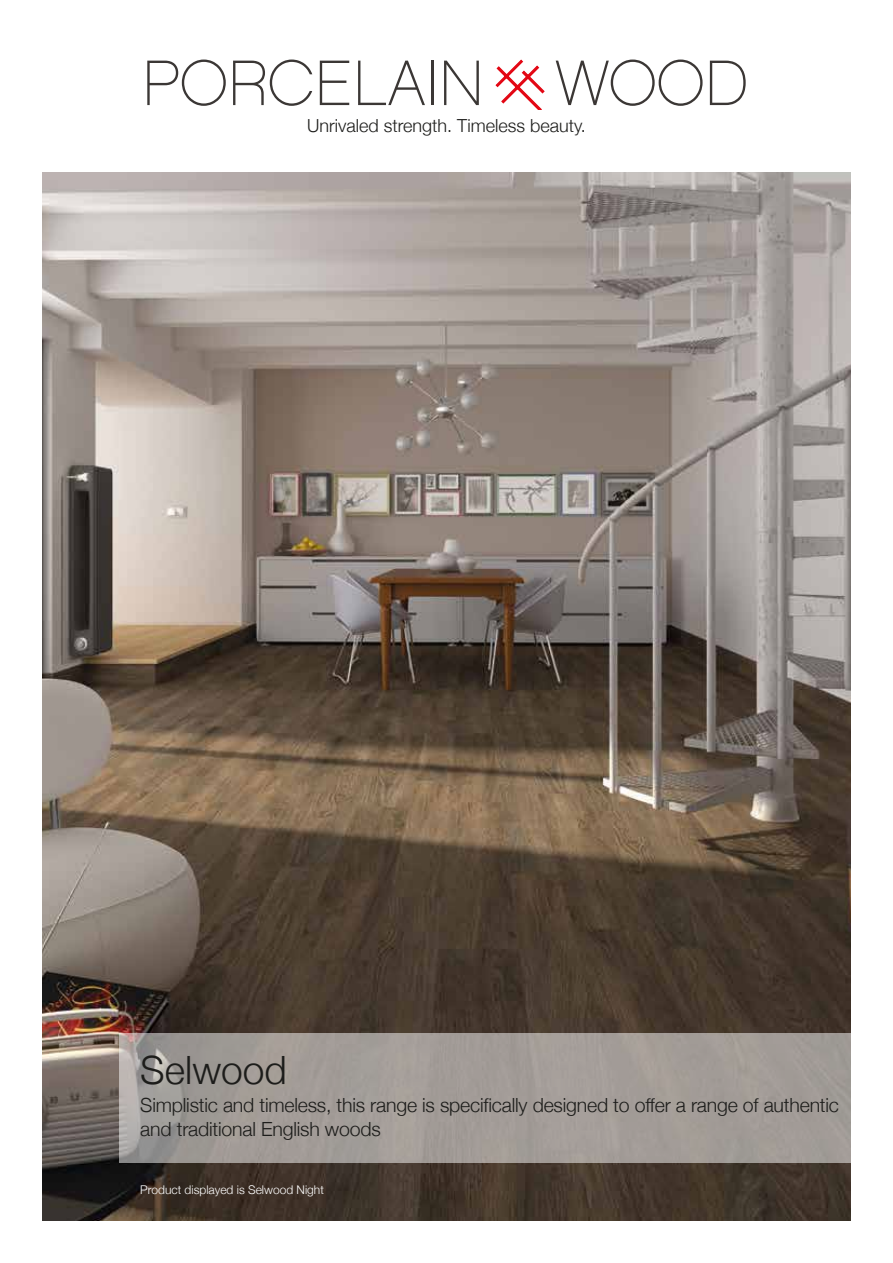
<style>
.page{position:relative;width:893px;height:1263px;background:#fff}
.page>*{position:absolute;margin:0;border:0;box-sizing:border-box;transform-origin:0 0}
.t1{font:300 39px "Helvetica Neue";color:#1d1d1b}
.t2{font:300 19.5px/24px "Helvetica Neue";letter-spacing:-.01em;color:#1d1d1b}
.t3{font:300 18px "Helvetica Neue";color:#1d1d1b}
.t4{font:300 12px "Helvetica Neue";color:#fff}
</style>
<div class="page">
<svg style="left:147px;top:60px;width:79px;height:46px"></svg>
<svg style="left:233px;top:60px;width:79px;height:46px"></svg>
<svg style="left:320px;top:61px;width:29px;height:44px"></svg>
<svg style="left:358px;top:61px;width:67px;height:44px"></svg>
<hr style="left:431px;top:61px;width:2px;height:44px;background:#3b3735">
<svg style="left:444px;top:61px;width:35px;height:44px"></svg>
<svg style="left:556px;top:60px;width:147px;height:46px"></svg>
<svg style="left:710px;top:61px;width:36px;height:44px"></svg>
<svg style="left:495px;top:60px;width:50px;height:49px"></svg>
<img style="left:43px;top:172px;width:807px;height:1048px">
<div style="left:119px;top:1033px;width:731px;height:130px;background:#a29c97"></div>
<p class="t3" style="left:307px;top:114px;width:280px">Unrivaled strength. Timeless beauty.</p>
<h1 class="t1" style="left:140px;top:1046px;width:148px">Selwood</h1>
<p class="t2" style="left:140px;top:1093px;width:700px">Simplistic and timeless, this range is specifically designed to offer a range of authentic and traditional English woods</p>
<p class="t4" style="left:140px;top:1182px;width:185px">Product displayed is Selwood Night</p>
</div>
